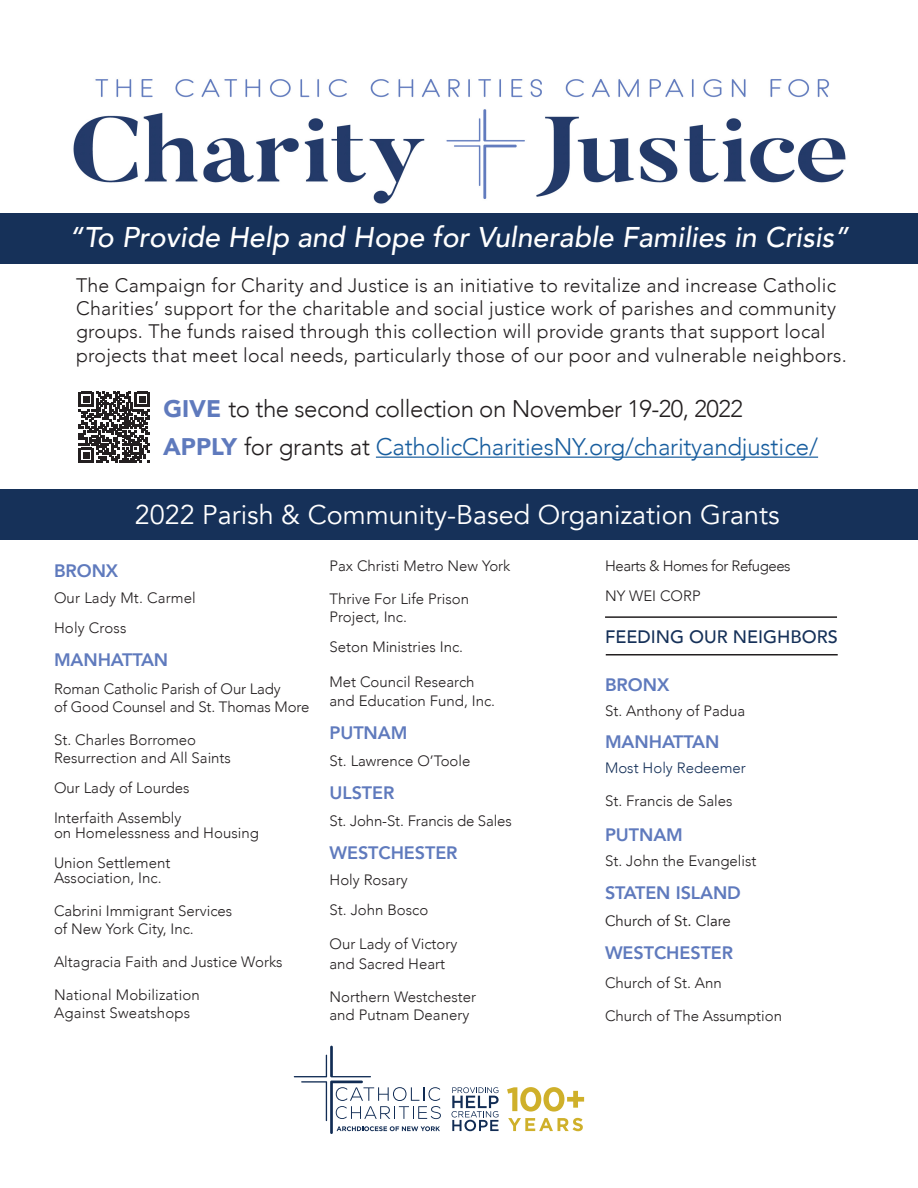
<style>
.page{position:relative;width:918px;height:1188px;background:#fff}
.page>*{position:absolute;margin:0;border:0;box-sizing:border-box;transform-origin:0 0}
.t1{font:italic 500 28.5px "Avenir";color:#fff}
.t2{font:27px "Avenir";color:#fff}
.t3{font:300 24px "Avenir";letter-spacing:-.01em;color:#175d9e}
.t4{font:300 24px "Avenir";letter-spacing:-.02em;color:#231f20}
.t5{font:300 19.5px/23.4px "Avenir";letter-spacing:.01em;color:#231f20;text-align:justify}
.t6{font:800 18px "Avenir";letter-spacing:-.005em;color:#5f7abd}
.t7{font:500 18px "Avenir";color:#163159}
.t8{font:300 15px "Avenir";color:#231f20}
.t9{font:300 15px "Avenir";letter-spacing:-.03em;color:#231f20}
.t10{font:300 15px "Avenir";color:#163159}
.t11{font:15px "Avenir";color:#231f20}
.s1{font-weight:900;color:#5f7abd}
.s2{color:#231f20}
</style>
<div class="page">
<img style="left:73px;top:79px;width:773px;height:125px">
<div style="left:0;top:213px;width:918px;height:51px;background:#163159"></div>
<hr style="left:376px;top:457px;width:442px;height:1px;background:#175d9e">
<div style="left:0;top:489px;width:918px;height:50px;background:#163159"></div>
<svg style="left:79px;top:392px;width:71px;height:71px"></svg>
<svg style="left:294px;top:1046px;width:147px;height:88px"></svg>
<svg style="left:507px;top:1087px;width:77px;height:25px"></svg>
<svg style="left:508px;top:1118px;width:75px;height:13px"></svg>
<svg style="left:451px;top:1087px;width:48px;height:44px"></svg>
<hr style="left:605px;top:616px;width:232px;height:2px;background:#231f20">
<hr style="left:606px;top:654px;width:232px;height:2px;background:#231f20">
<p class="t1" style="left:69px;top:220px;width:782px">“To Provide Help and Hope for Vulnerable Families in Crisis”</p>
<p class="t5" style="left:76px;top:273px;width:761px">The Campaign for Charity and Justice is an initiative to revitalize and increase Catholic Charities’ support for the charitable and social justice work of parishes and community groups. The funds raised through this collection will provide grants that support local</p>
<p class="t5" style="left:76px;top:343px;width:772px">projects that meet local needs, particularly those of our poor and vulnerable neighbors.</p>
<p class="t4" style="left:164px;top:395px;width:581px"><span class="s1">GIVE</span> to the second collection on November 19-20, 2022</p>
<p class="t3" style="left:163px;top:433px;width:656px"><span class="s1">APPLY</span> <span class="s2">for grants at</span> CatholicCharitiesNY.org/charityandjustice/</p>
<p class="t2" style="left:135px;top:499px;width:647px">2022 Parish &amp; Community-Based Organization Grants</p>
<p class="t6" style="left:54px;top:557px;width:66px">BRONX</p>
<p class="t8" style="left:54px;top:589px;width:143px">Our Lady Mt. Carmel</p>
<p class="t8" style="left:54px;top:619px;width:74px">Holy Cross</p>
<p class="t6" style="left:54px;top:646px;width:116px">MANHATTAN</p>
<p class="t8" style="left:54px;top:680px;width:228px">Roman Catholic Parish of Our Lady</p>
<p class="t8" style="left:54px;top:698px;width:257px">of Good Counsel and St. Thomas More</p>
<p class="t8" style="left:54px;top:731px;width:144px">St. Charles Borromeo</p>
<p class="t8" style="left:54px;top:749px;width:179px">Resurrection and All Saints</p>
<p class="t8" style="left:54px;top:779px;width:137px">Our Lady of Lourdes</p>
<p class="t8" style="left:54px;top:809px;width:129px">Interfaith Assembly</p>
<p class="t8" style="left:54px;top:824px;width:206px">on Homelessness and Housing</p>
<p class="t8" style="left:54px;top:854px;width:118px">Union Settlement</p>
<p class="t8" style="left:54px;top:869px;width:109px">Association, Inc.</p>
<p class="t8" style="left:54px;top:902px;width:180px">Cabrini Immigrant Services</p>
<p class="t8" style="left:54px;top:920px;width:141px">of New York City, Inc.</p>
<p class="t8" style="left:54px;top:953px;width:230px">Altagracia Faith and Justice Works</p>
<p class="t8" style="left:54px;top:986px;width:147px">National Mobilization</p>
<p class="t8" style="left:54px;top:1004px;width:138px">Against Sweatshops</p>
<p class="t8" style="left:330px;top:557px;width:182px">Pax Christi Metro New York</p>
<p class="t8" style="left:330px;top:590px;width:141px">Thrive For Life Prison</p>
<p class="t8" style="left:330px;top:608px;width:79px">Project, Inc.</p>
<p class="t8" style="left:330px;top:638px;width:135px">Seton Ministries Inc.</p>
<p class="t8" style="left:330px;top:673px;width:147px">Met Council Research</p>
<p class="t8" style="left:330px;top:692px;width:167px">and Education Fund, Inc.</p>
<p class="t6" style="left:330px;top:719px;width:79px">PUTNAM</p>
<p class="t8" style="left:330px;top:752px;width:142px">St. Lawrence O’Toole</p>
<p class="t6" style="left:330px;top:779px;width:66px">ULSTER</p>
<p class="t8" style="left:330px;top:812px;width:184px">St. John-St. Francis de Sales</p>
<p class="t6" style="left:330px;top:839px;width:130px">WESTCHESTER</p>
<p class="t8" style="left:330px;top:871px;width:80px">Holy Rosary</p>
<p class="t8" style="left:330px;top:901px;width:100px">St. John Bosco</p>
<p class="t8" style="left:330px;top:935px;width:129px">Our Lady of Victory</p>
<p class="t8" style="left:330px;top:955px;width:117px">and Sacred Heart</p>
<p class="t8" style="left:330px;top:988px;width:148px">Northern Westchester</p>
<p class="t8" style="left:330px;top:1006px;width:141px">and Putnam Deanery</p>
<p class="t9" style="left:605px;top:557px;width:187px">Hearts &amp; Homes for Refugees</p>
<p class="t8" style="left:605px;top:587px;width:97px">NY WEI CORP</p>
<p class="t7" style="left:605px;top:621px;width:234px">FEEDING OUR NEIGHBORS</p>
<p class="t6" style="left:605px;top:670px;width:66px">BRONX</p>
<p class="t8" style="left:605px;top:702px;width:142px">St. Anthony of Padua</p>
<p class="t6" style="left:605px;top:727px;width:116px">MANHATTAN</p>
<p class="t10" style="left:605px;top:759px;width:142px">Most Holy Redeemer</p>
<p class="t8" style="left:605px;top:792px;width:129px">St. Francis de Sales</p>
<p class="t6" style="left:605px;top:820px;width:79px">PUTNAM</p>
<p class="t8" style="left:605px;top:852px;width:153px">St. John the Evangelist</p>
<p class="t6" style="left:605px;top:879px;width:137px">STATEN ISLAND</p>
<p class="t11" style="left:605px;top:912px;width:127px">Church of St. Clare</p>
<p class="t6" style="left:605px;top:939px;width:130px">WESTCHESTER</p>
<p class="t8" style="left:605px;top:974px;width:118px">Church of St. Ann</p>
<p class="t8" style="left:605px;top:1007px;width:179px">Church of The Assumption</p>
</div>
